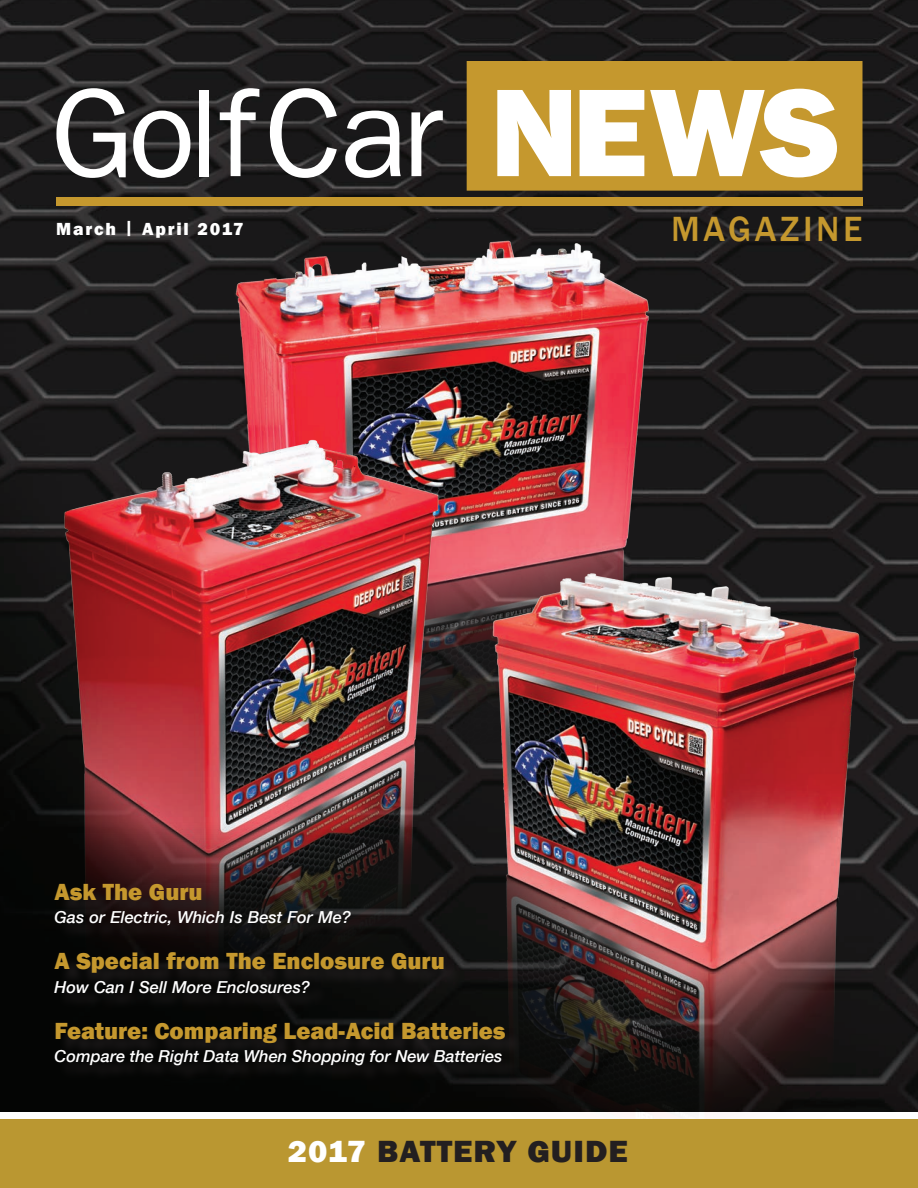
<style>
.page{position:relative;width:918px;height:1188px;background:#fff}
.page>*{position:absolute;margin:0;border:0;box-sizing:border-box;transform-origin:0 0}
.t1{font:500 36px "Franklin Gothic";letter-spacing:.1em;color:#c5982e}
.t2{font:800 31.5px "Franklin Gothic";letter-spacing:.03em;color:#231f20;scale:1.05 1}
.t3{font:800 24px "Franklin Gothic";color:#c5982e}
.t4{font:800 18px "Franklin Gothic";letter-spacing:.1em;color:#fff}
.t5{font:italic 500 16.5px "Helvetica Neue";color:#fff}
.s1{color:#fff}
</style>
<div class="page">
<div style="left:0;top:1119px;width:918px;height:69px;background:#ba9731"></div>
<img style="left:0;top:0;width:918px;height:1112px">
<img style="left:221px;top:213px;width:437px;height:565px">
<img style="left:56px;top:437px;width:394px;height:560px">
<img style="left:476px;top:567px;width:400px;height:548px">
<div style="left:57px;top:886px;width:467px;height:197px;background:#231f20;opacity:.85"></div>
<svg style="left:56px;top:88px;width:70px;height:90px"></svg>
<svg style="left:133px;top:111px;width:57px;height:67px"></svg>
<div style="left:200px;top:90px;width:9px;height:86px;background:#fff"></div>
<svg style="left:220px;top:88px;width:39px;height:88px"></svg>
<svg style="left:270px;top:88px;width:67px;height:90px"></svg>
<svg style="left:345px;top:111px;width:56px;height:67px"></svg>
<svg style="left:411px;top:110px;width:32px;height:66px"></svg>
<div style="left:56px;top:198px;width:806px;height:8px;background:#c5982e"></div>
<svg style="left:467px;top:62px;width:395px;height:129px;fill:#c5982e"></svg>
<p class="t4" style="left:56px;top:217px;width:189px">March | April 2017</p>
<p class="t1" style="left:671px;top:207px;width:193px">MAGAZINE</p>
<p class="t3" style="left:54px;top:876px;width:150px">Ask The Guru</p>
<p class="t5" style="left:54px;top:903px;width:298px">Gas or Electric, Which Is Best For Me?</p>
<p class="t3" style="left:54px;top:946px;width:392px">A Special from The Enclosure Guru</p>
<p class="t5" style="left:54px;top:973px;width:257px">How Can I Sell More Enclosures?</p>
<p class="t3" style="left:54px;top:1015px;width:453px">Feature: Comparing Lead-Acid Batteries</p>
<p class="t5" style="left:54px;top:1042px;width:450px">Compare the Right Data When Shopping for New Batteries</p>
<p class="t2" style="left:288px;top:1131px;width:325px"><span class="s1">2017</span> BATTERY GUIDE</p>
</div>
